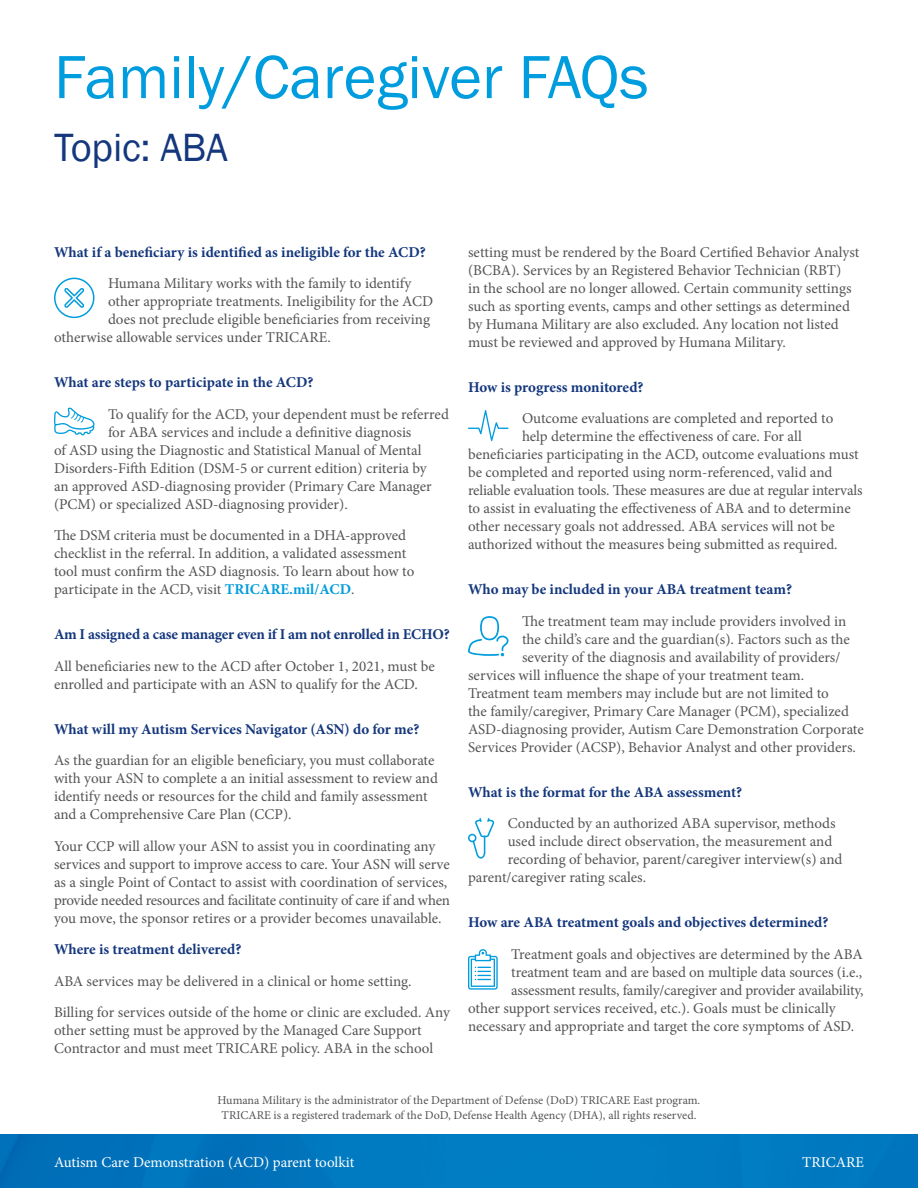
<style>
.page{position:relative;width:918px;height:1188px;background:#fff}
.page>*{position:absolute;margin:0;border:0;box-sizing:border-box;transform-origin:0 0}
.t1{font:63px "Franklin Gothic";color:#009dde}
.t2{font:40.5px "Franklin Gothic";letter-spacing:-.005em;color:#14377d}
.t3{font:15px/18px "Minion Pro";letter-spacing:-.005em;color:#545456}
.t4{font:700 15px "Minion Pro";letter-spacing:-.005em;color:#14377d}
.t5{font:15px "Minion Pro";color:#fff}
.t6{font:12px/14.4px "Minion Pro";color:#545458;text-align:center}
.s1{font-weight:700;color:#009dde}
</style>
<div class="page">
<img style="left:0;top:1135px;width:918px;height:53px">
<svg style="left:54px;top:407px;width:41px;height:28px"></svg>
<svg style="left:468px;top:949px;width:30px;height:41px"></svg>
<svg style="left:468px;top:410px;width:40px;height:31px"></svg>
<svg style="left:468px;top:818px;width:26px;height:41px"></svg>
<svg style="left:468px;top:616px;width:41px;height:40px"></svg>
<svg style="left:54px;top:278px;width:40px;height:40px"></svg>
<h1 class="t1" style="left:54px;top:38px;width:596px">Family/Caregiver FAQs</h1>
<h2 class="t2" style="left:54px;top:122px;width:175px">Topic: ABA</h2>
<p class="t4" style="left:54px;top:242px;width:373px">What if a beneficiary is identified as ineligible for the ACD?</p>
<p class="t3" style="left:108px;top:275px;width:305px">Humana Military works with the family to identify</p>
<p class="t3" style="left:108px;top:293px;width:327px">other appropriate treatments. Ineligibility for the ACD</p>
<p class="t3" style="left:108px;top:311px;width:324px">does not preclude eligible beneficiaries from receiving</p>
<p class="t3" style="left:54px;top:329px;width:278px">otherwise allowable services under TRICARE.</p>
<p class="t4" style="left:54px;top:372px;width:261px">What are steps to participate in the ACD?</p>
<p class="t3" style="left:108px;top:405px;width:343px">To qualify for the ACD, your dependent must be referred</p>
<p class="t3" style="left:108px;top:423px;width:305px">for ABA services and include a definitive diagnosis</p>
<p class="t3" style="left:54px;top:441px;width:369px">of ASD using the Diagnostic and Statistical Manual of Mental</p>
<p class="t3" style="left:54px;top:459px;width:374px">Disorders-Fifth Edition (DSM-5 or current edition) criteria by</p>
<p class="t3" style="left:54px;top:477px;width:379px">an approved ASD-diagnosing provider (Primary Care Manager</p>
<p class="t3" style="left:54px;top:495px;width:295px">(PCM) or specialized ASD-diagnosing provider).</p>
<p class="t3" style="left:54px;top:527px;width:362px">The DSM criteria must be documented in a DHA-approved checklist in the referral. In addition, a validated assessment tool must confirm the ASD diagnosis. To learn about how to participate in the ACD, visit <span class="s1">TRICARE.mil/ACD</span>.</p>
<p class="t4" style="left:54px;top:624px;width:397px">Am I assigned a case manager even if I am not enrolled in ECHO?</p>
<p class="t3" style="left:54px;top:657px;width:383px">All beneficiaries new to the ACD after October 1, 2021, must be enrolled and participate with an ASN to qualify for the ACD.</p>
<p class="t4" style="left:54px;top:719px;width:367px">What will my Autism Services Navigator (ASN) do for me?</p>
<p class="t3" style="left:54px;top:752px;width:385px">As the guardian for an eligible beneficiary, you must collaborate with your ASN to complete a an initial assessment to review and identify needs or resources for the child and family assessment and a Comprehensive Care Plan (CCP).</p>
<p class="t3" style="left:54px;top:837px;width:398px">Your CCP will allow your ASN to assist you in coordinating any services and support to improve access to care. Your ASN will serve as a single Point of Contact to assist with coordination of services, provide needed resources and facilitate continuity of care if and when you move, the sponsor retires or a provider becomes unavailable.</p>
<p class="t4" style="left:54px;top:939px;width:189px">Where is treatment delivered?</p>
<p class="t3" style="left:54px;top:965px;width:397px;line-height:31.5px">ABA services may be delivered in a clinical or home setting.<br>Billing for services outside of the home or clinic are excluded. Any</p>
<p class="t3" style="left:54px;top:1022px;width:381px">other setting must be approved by the Managed Care Support<br>Contractor and must meet TRICARE policy. ABA in the school</p>
<p class="t3" style="left:468px;top:243px;width:393px">setting must be rendered by the Board Certified Behavior Analyst (BCBA). Services by an Registered Behavior Technician (RBT)<br>in the school are no longer allowed. Certain community settings such as sporting events, camps and other settings as determined by Humana Military are also excluded. Any location not listed must be reviewed and approved by Humana Military.</p>
<p class="t4" style="left:468px;top:377px;width:177px">How is progress monitored?</p>
<p class="t3" style="left:522px;top:410px;width:313px">Outcome evaluations are completed and reported to</p>
<p class="t3" style="left:522px;top:428px;width:281px">help determine the effectiveness of care. For all</p>
<p class="t3" style="left:468px;top:446px;width:392px">beneficiaries participating in the ACD, outcome evaluations must</p>
<p class="t3" style="left:468px;top:464px;width:366px">be completed and reported using norm-referenced, valid and</p>
<p class="t3" style="left:468px;top:482px;width:396px">reliable evaluation tools. These measures are due at regular intervals</p>
<p class="t3" style="left:468px;top:500px;width:384px">to assist in evaluating the effectiveness of ABA and to determine</p>
<p class="t3" style="left:468px;top:518px;width:368px">other necessary goals not addressed. ABA services will not be</p>
<p class="t3" style="left:468px;top:536px;width:371px">authorized without the measures being submitted as required.</p>
<p class="t4" style="left:468px;top:579px;width:326px">Who may be included in your ABA treatment team?</p>
<p class="t3" style="left:522px;top:612px;width:326px">The treatment team may include providers involved in</p>
<p class="t3" style="left:522px;top:630px;width:329px">the child’s care and the guardian(s). Factors such as the</p>
<p class="t3" style="left:522px;top:648px;width:320px">severity of the diagnosis and availability of providers/</p>
<p class="t3" style="left:468px;top:666px;width:338px">services will influence the shape of your treatment team.</p>
<p class="t3" style="left:468px;top:684px;width:362px">Treatment team members may include but are not limited to</p>
<p class="t3" style="left:468px;top:702px;width:383px">the family/caregiver, Primary Care Manager (PCM), specialized</p>
<p class="t3" style="left:468px;top:720px;width:397px">ASD-diagnosing provider, Autism Care Demonstration Corporate</p>
<p class="t3" style="left:468px;top:738px;width:390px">Services Provider (ACSP), Behavior Analyst and other providers.</p>
<p class="t4" style="left:468px;top:782px;width:276px">What is the format for the ABA assessment?</p>
<p class="t3" style="left:508px;top:815px;width:329px">Conducted by an authorized ABA supervisor, methods</p>
<p class="t3" style="left:508px;top:833px;width:326px">used include direct observation, the measurement and</p>
<p class="t3" style="left:508px;top:851px;width:336px">recording of behavior, parent/caregiver interview(s) and</p>
<p class="t3" style="left:468px;top:869px;width:180px">parent/caregiver rating scales.</p>
<p class="t4" style="left:468px;top:912px;width:362px">How are ABA treatment goals and objectives determined?</p>
<p class="t3" style="left:511px;top:945px;width:353px">Treatment goals and objectives are determined by the ABA</p>
<p class="t3" style="left:511px;top:963px;width:352px">treatment team and are based on multiple data sources (i.e.,</p>
<p class="t3" style="left:511px;top:981px;width:354px">assessment results, family/caregiver and provider availability,</p>
<p class="t3" style="left:468px;top:999px;width:369px">other support services received, etc.). Goals must be clinically</p>
<p class="t3" style="left:468px;top:1017px;width:388px">necessary and appropriate and target the core symptoms of ASD.</p>
<p class="t6" style="left:218px;top:1093px;width:484px">Humana Military is the administrator of the Department of Defense (DoD) TRICARE East program.<br>TRICARE is a registered trademark of the DoD, Defense Health Agency (DHA), all rights reserved.</p>
<p class="t5" style="left:54px;top:1152px;width:302px">Autism Care Demonstration (ACD) parent toolkit</p>
<p class="t5" style="left:802px;top:1152px;width:63px">TRICARE</p>
</div>
